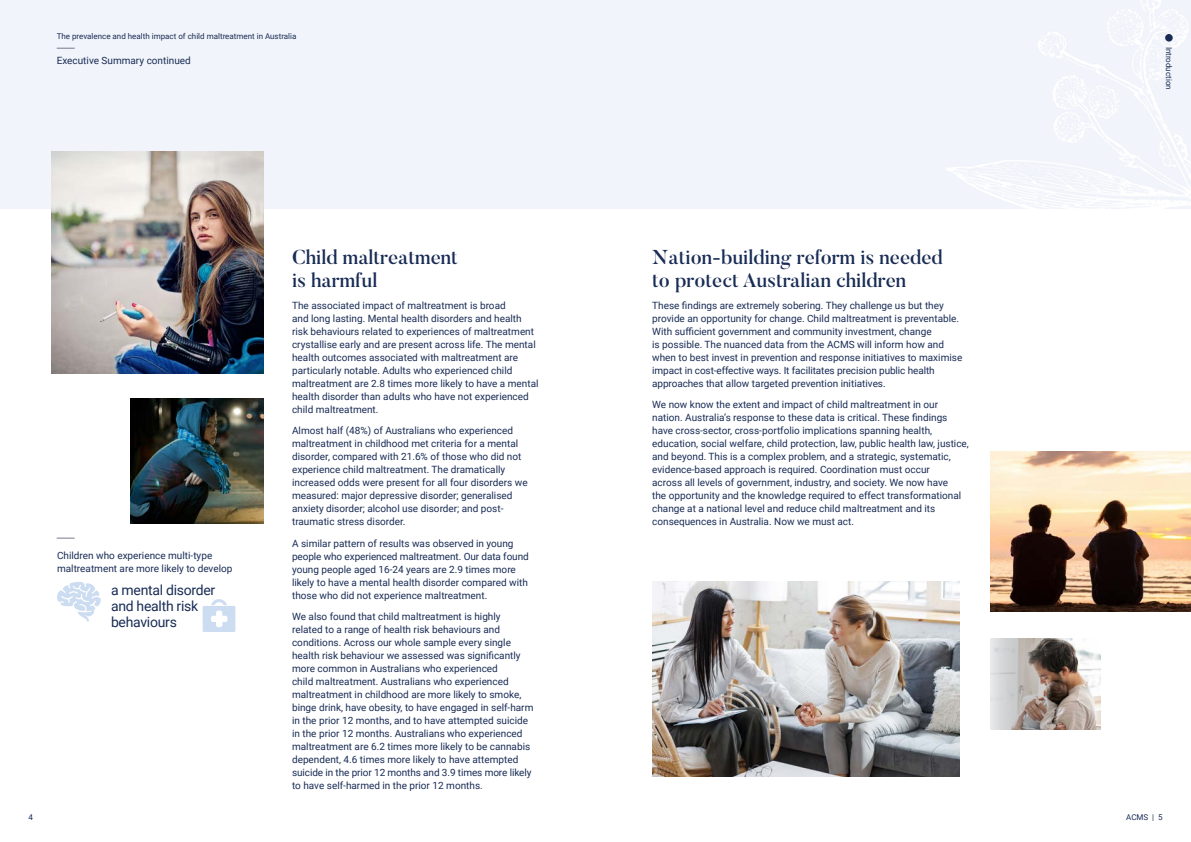
<style>
.page{position:relative;width:1191px;height:842px;background:#fff}
.page>*{position:absolute;margin:0;border:0;box-sizing:border-box;transform-origin:0 0}
.t1{font:500 20px/23px "Butler";color:#192c55}
.t2{font:14px/16px "Roboto";letter-spacing:-.02em;color:#192c55}
.t3{font:10px/13px "Roboto";color:#192c55}
.t4{font:8px "Roboto";color:#192c55}
</style>
<div class="page">
<div style="left:0;top:0;width:1191px;height:208px;background:#f1f4fa"></div>
<img style="left:946px;top:0;width:245px;height:208px">
<svg style="left:57px;top:48px;width:18px;height:1px"></svg>
<img style="left:51px;top:152px;width:213px;height:221px">
<img style="left:130px;top:398px;width:134px;height:125px">
<svg style="left:57px;top:582px;width:44px;height:40px"></svg>
<svg style="left:203px;top:599px;width:32px;height:33px"></svg>
<svg style="left:57px;top:538px;width:18px;height:1px"></svg>
<div style="left:1165px;top:34px;width:7px;height:8px;background:#192c55;border-radius:50%"></div>
<img style="left:652px;top:582px;width:308px;height:195px">
<img style="left:990px;top:451px;width:201px;height:160px">
<img style="left:990px;top:638px;width:110px;height:91px">
<p class="t4" style="left:57px;top:31px;width:241px">The prevalence and health impact of child maltreatment in Australia</p>
<p class="t3" style="left:57px;top:54px;width:136px">Executive Summary continued</p>
<p class="t3" style="left:57px;top:548px;width:177px">Children who experience multi-type maltreatment are more likely to develop</p>
<h2 class="t2" style="left:111px;top:582px;width:106px">a mental disorder and health risk behaviours</h2>
<h1 class="t1" style="left:292px;top:246px;width:167px">Child maltreatment is harmful</h1>
<p class="t3" style="left:292px;top:298px;width:248px">The associated impact of maltreatment is broad<br>and long lasting. Mental health disorders and health risk behaviours related to experiences of maltreatment crystallise early and are present across life. The mental health outcomes associated with maltreatment are particularly notable. Adults who experienced child maltreatment are 2.8 times more likely to have a mental health disorder than adults who have not experienced child maltreatment.</p>
<p class="t3" style="left:292px;top:424px;width:237px">Almost half (48%) of Australians who experienced maltreatment in childhood met criteria for a mental disorder, compared with 21.6% of those who did not experience child maltreatment. The dramatically increased odds were present for all four disorders we measured: major depressive disorder; generalised anxiety disorder; alcohol use disorder; and post&shy;traumatic stress disorder.</p>
<p class="t3" style="left:292px;top:536px;width:238px">A similar pattern of results was observed in young people who experienced maltreatment. Our data found young people aged 16-24 years are 2.9 times more likely to have a mental health disorder compared with those who did not experience maltreatment.</p>
<p class="t3" style="left:292px;top:610px;width:243px">We also found that child maltreatment is highly related to a range of health risk behaviours and conditions. Across our whole sample every single health risk behaviour we assessed was significantly more common in Australians who experienced<br>child maltreatment. Australians who experienced maltreatment in childhood are more likely to smoke, binge drink, have obesity, to have engaged in self-harm in the prior 12 months, and to have attempted suicide in the prior 12 months. Australians who experienced maltreatment are 6.2 times more likely to be cannabis dependent, 4.6 times more likely to have attempted suicide in the prior 12 months and 3.9 times more likely to have self-harmed in the prior 12 months.</p>
<h1 class="t1" style="left:652px;top:246px;width:292px">Nation-building reform is needed to protect Australian children</h1>
<p class="t3" style="left:652px;top:298px;width:312px">These findings are extremely sobering. They challenge us but they provide an opportunity for change. Child maltreatment is preventable.<br>With sufficient government and community investment, change<br>is possible. The nuanced data from the ACMS will inform how and when to best invest in prevention and response initiatives to maximise impact in cost-effective ways. It facilitates precision public health approaches that allow targeted prevention initiatives.</p>
<p class="t3" style="left:652px;top:398px;width:318px">We now know the extent and impact of child maltreatment in our nation. Australia’s response to these data is critical. These findings have cross-sector, cross-portfolio implications spanning health, education, social welfare, child protection, law, public health law, justice, and beyond. This is a complex problem, and a strategic, systematic, evidence-based approach is required. Coordination must occur<br>across all levels of government, industry, and society. We now have<br>the opportunity and the knowledge required to effect transformational change at a national level and reduce child maltreatment and its consequences in Australia. Now we must act.</p>
<p class="t4" style="left:1174px;top:47px;width:45px;rotate:90deg">Introduction</p>
<p class="t4" style="left:28px;top:811px;width:6px">4</p>
<p class="t4" style="left:1126px;top:811px;width:38px">ACMS | 5</p>
</div>
